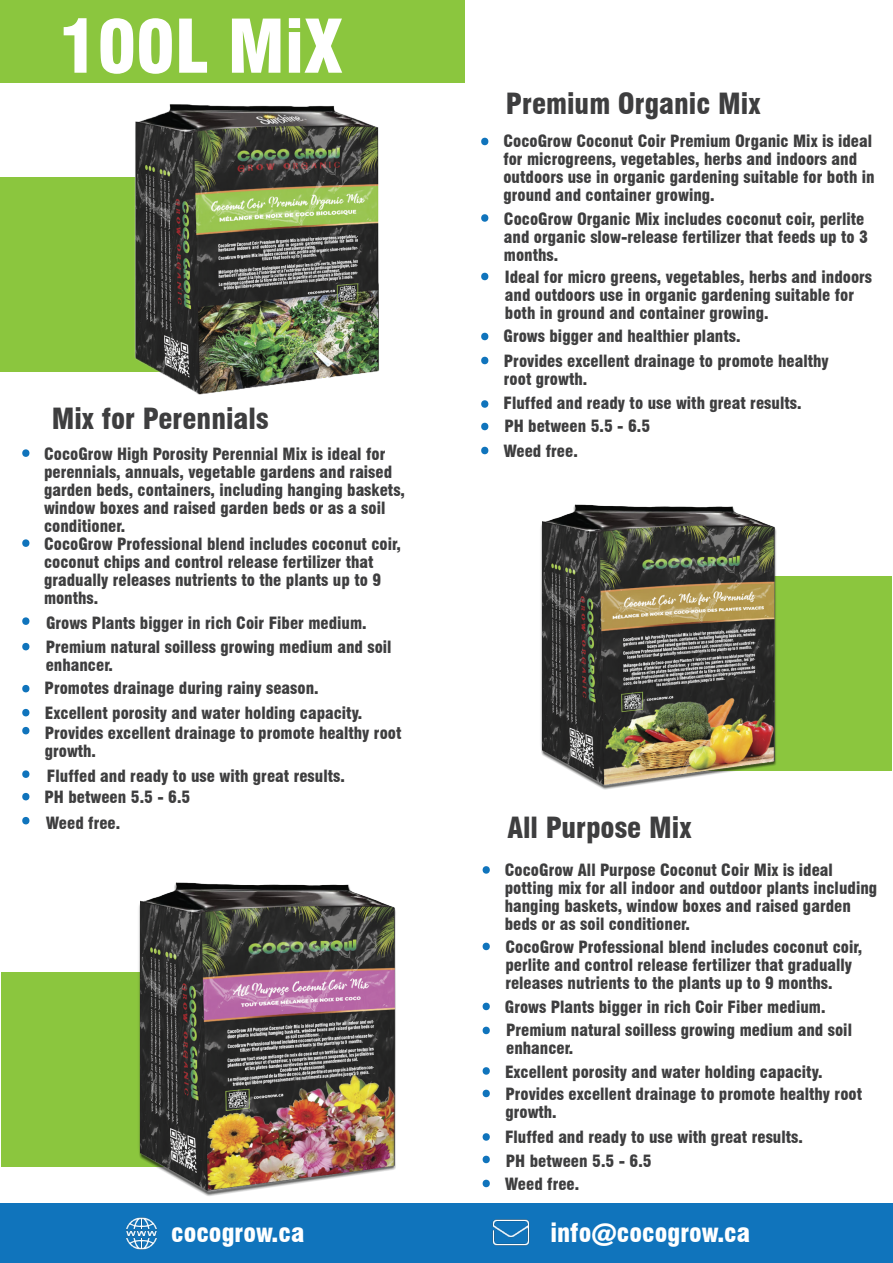
<style>
.page{position:relative;width:893px;height:1263px;background:#fff}
.page>*{position:absolute;margin:0;border:0;box-sizing:border-box;transform-origin:0 0}
.t1{font:900 condensed 72px "Swiss 721 BT";color:#fff}
.t2{font:900 condensed 28.5px "Swiss 721 BT";color:#3e3e3f}
.t3{font:900 condensed 25.5px "Swiss 721 BT";color:#fff}
.t4{font:900 condensed 16.5px/18px "Swiss 721 BT";color:#3e3e3f}
</style>
<div class="page">
<div style="left:0;top:1203px;width:893px;height:60px;background:#1074bc"></div>
<div style="left:0;top:0;width:464px;height:83px;background:#8bc63e"></div>
<div style="left:0;top:177px;width:170px;height:195px;background:#8bc63e"></div>
<div style="left:705px;top:576px;width:187px;height:195px;background:#8bc63e"></div>
<div style="left:1px;top:971px;width:169px;height:195px;background:#8bc63e"></div>
<img style="left:134px;top:104px;width:245px;height:291px">
<img style="left:128px;top:882px;width:268px;height:314px">
<img style="left:541px;top:504px;width:236px;height:286px">
<svg style="left:481px;top:138px;width:8px;height:7px"></svg>
<svg style="left:481px;top:214px;width:8px;height:8px"></svg>
<svg style="left:481px;top:273px;width:8px;height:7px"></svg>
<svg style="left:481px;top:333px;width:8px;height:7px"></svg>
<svg style="left:481px;top:357px;width:8px;height:7px"></svg>
<svg style="left:481px;top:400px;width:8px;height:8px"></svg>
<svg style="left:481px;top:423px;width:8px;height:7px"></svg>
<svg style="left:481px;top:447px;width:8px;height:7px"></svg>
<svg style="left:22px;top:449px;width:8px;height:8px"></svg>
<svg style="left:22px;top:539px;width:8px;height:8px"></svg>
<svg style="left:22px;top:617px;width:8px;height:8px"></svg>
<svg style="left:22px;top:643px;width:8px;height:7px"></svg>
<svg style="left:22px;top:685px;width:8px;height:7px"></svg>
<svg style="left:22px;top:709px;width:8px;height:7px"></svg>
<svg style="left:22px;top:817px;width:8px;height:7px"></svg>
<svg style="left:22px;top:793px;width:8px;height:7px"></svg>
<svg style="left:22px;top:770px;width:8px;height:8px"></svg>
<svg style="left:22px;top:727px;width:8px;height:7px"></svg>
<svg style="left:482px;top:866px;width:8px;height:8px"></svg>
<svg style="left:482px;top:943px;width:8px;height:7px"></svg>
<svg style="left:482px;top:1003px;width:8px;height:7px"></svg>
<svg style="left:482px;top:1027px;width:8px;height:7px"></svg>
<svg style="left:482px;top:1067px;width:8px;height:8px"></svg>
<svg style="left:482px;top:1090px;width:8px;height:7px"></svg>
<svg style="left:482px;top:1133px;width:8px;height:8px"></svg>
<svg style="left:482px;top:1156px;width:8px;height:7px"></svg>
<svg style="left:482px;top:1180px;width:8px;height:7px"></svg>
<img style="left:126px;top:1217px;width:31px;height:33px">
<img style="left:492px;top:1219px;width:38px;height:27px">
<h1 class="t1" style="left:59px;top:3px;width:285px">100L MiX</h1>
<h2 class="t2" style="left:52px;top:402px;width:218px">Mix for Perennials</h2>
<p class="t4" style="left:44px;top:445px;width:362px">CocoGrow High Porosity Perennial Mix is ideal for perennials, annuals, vegetable gardens and raised garden beds, containers, including hanging baskets, window boxes and raised garden beds or as a soil conditioner.<br>CocoGrow Professional blend includes coconut coir, coconut chips and control release fertilizer that gradually releases nutrients to the plants up to 9 months.</p>
<p class="t4" style="left:46px;top:610px;width:347px;line-height:24.6px">Grows Plants bigger in rich Coir Fiber medium.<br>Premium natural soilless growing medium and soil</p>
<p class="t4" style="left:45px;top:654px;width:276px;line-height:23px">enhancer.<br>Promotes drainage during rainy season.</p>
<p class="t4" style="left:45px;top:703px;width:358px;line-height:19.5px">Excellent porosity and water holding capacity.<br>Provides excellent drainage to promote healthy root</p>
<p class="t4" style="left:45px;top:738px;width:302px;line-height:24.9px">growth.<br>Fluffed and ready to use with great results.</p>
<p class="t4" style="left:45px;top:784px;width:147px;line-height:25.3px">PH between 5.5 - 6.5<br>Weed free.</p>
<h2 class="t2" style="left:506px;top:86px;width:256px">Premium Organic Mix</h2>
<p class="t4" style="left:503px;top:132px;width:373px">CocoGrow Coconut Coir Premium Organic Mix is ideal for microgreens, vegetables, herbs and indoors and outdoors use in organic gardening suitable for both in ground and container growing.</p>
<p class="t4" style="left:504px;top:210px;width:366px">CocoGrow Organic Mix includes coconut coir, perlite and organic slow-release fertilizer that feeds up to 3 months.</p>
<p class="t4" style="left:505px;top:268px;width:369px">Ideal for micro greens, vegetables, herbs and indoors and outdoors use in organic gardening suitable for both in ground and container growing.</p>
<p class="t4" style="left:504px;top:324px;width:327px;line-height:24.8px">Grows bigger and healthier plants.<br>Provides excellent drainage to promote healthy</p>
<p class="t4" style="left:503px;top:367px;width:300px;line-height:24px">root growth.<br>Fluffed and ready to use with great results.<br>PH between 5.5 - 6.5<br>Weed free.</p>
<h2 class="t2" style="left:507px;top:810px;width:186px">All Purpose Mix</h2>
<p class="t4" style="left:505px;top:861px;width:374px">CocoGrow All Purpose Coconut Coir Mix is ideal potting mix for all indoor and outdoor plants including hanging baskets, window boxes and raised garden beds or as soil conditioner.</p>
<p class="t4" style="left:505px;top:938px;width:358px">CocoGrow Professional blend includes coconut coir, perlite and control release fertilizer that gradually releases nutrients to the plants up to 9 months.</p>
<p class="t4" style="left:505px;top:995px;width:349px;line-height:23.1px">Grows Plants bigger in rich Coir Fiber medium.<br>Premium natural soilless growing medium and soil</p>
<p class="t4" style="left:505px;top:1035px;width:319px;line-height:24.5px">enhancer.<br>Excellent porosity and water holding capacity.</p>
<p class="t4" style="left:505px;top:1085px;width:358px">Provides excellent drainage to promote healthy root growth.</p>
<p class="t4" style="left:505px;top:1126px;width:300px;line-height:23.2px">Fluffed and ready to use with great results.<br>PH between 5.5 - 6.5<br>Weed free.</p>
<h3 class="t3" style="left:171px;top:1217px;width:135px">cocogrow.ca</h3>
<h3 class="t3" style="left:550px;top:1217px;width:201px">info@cocogrow.ca</h3>
</div>
